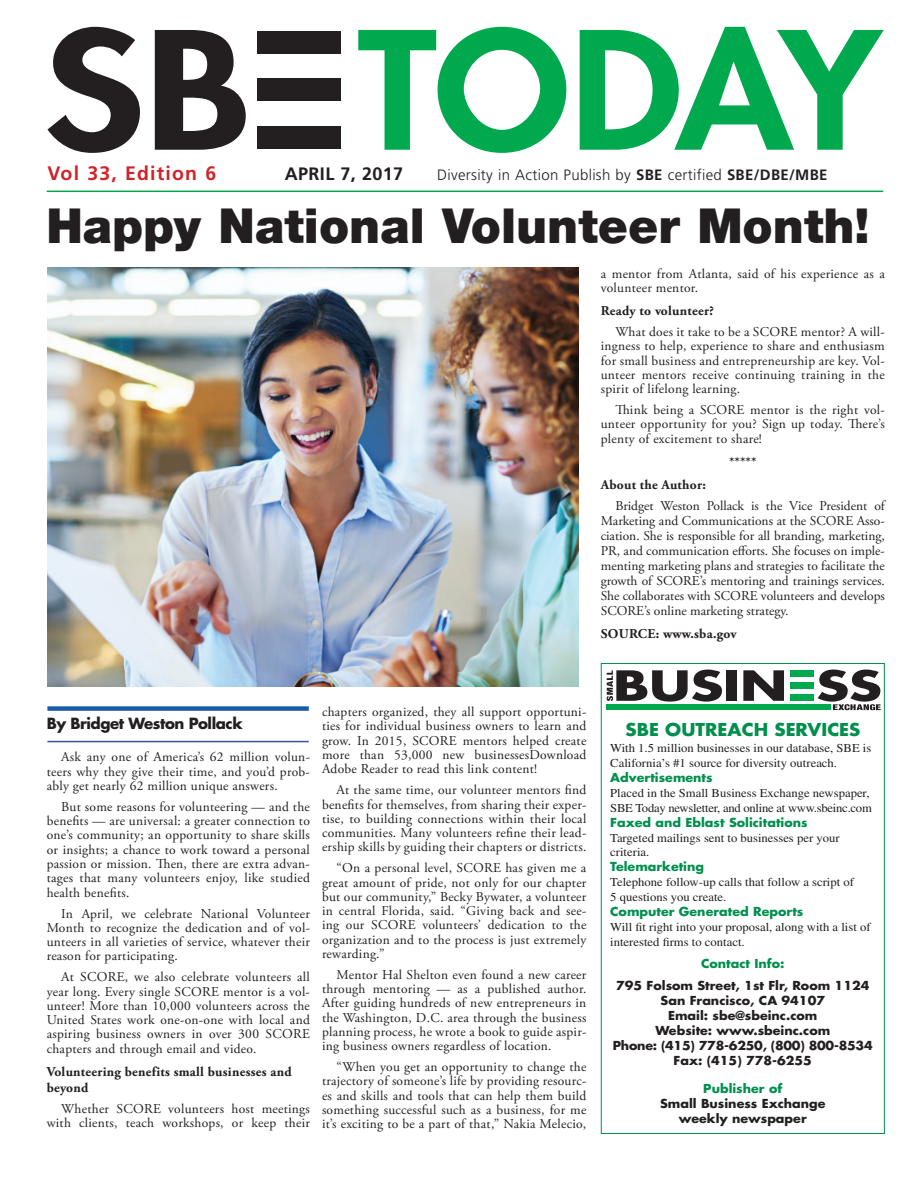
<style>
.page{position:relative;width:918px;height:1188px;background:#fff}
.page>*{position:absolute;margin:0;border:0;box-sizing:border-box;transform-origin:0 0}
.t1{font:900 48px "Helvetica Neue LT";color:#231f20}
.t2{font:700 19.5px "Frutiger";letter-spacing:.06em;color:#d1232a}
.t3{font:700 18px "Frutiger";letter-spacing:.02em;color:#231f20}
.t4{font:700 17.25px "Futura";color:#008f4d;scale:1.05 1}
.t5{font:300 15px "Frutiger";letter-spacing:.02em;color:#231f20}
.t6{font:700 15px "Futura";letter-spacing:-.03em;color:#231f20}
.t7{font:13.5px/14.2px "Adobe Garamond Pro";letter-spacing:.02em;color:#231f20;text-align:justify}
.t8{font:700 13.5px/16.2px "Adobe Garamond Pro";letter-spacing:.02em;color:#231f20}
.t9{font:12px/14.9px "Times";color:#231f20;scale:1.05 1}
.t10{font:700 12px/14.9px "Futura";color:#231f20;text-align:center;scale:1.05 1}
.t11{font:700 12px "Futura";color:#008f4d;scale:1.05 1}
.s1{font-weight:700}
</style>
<div class="page">
<hr style="left:47px;top:191px;width:836px;height:1px;background:#00a94e">
<div style="left:47px;top:706px;width:262px;height:5px;background:#185ca9"></div>
<hr style="left:47px;top:741px;width:262px;height:1px;background:#3853a3">
<div style="left:601px;top:663px;width:284px;height:471px;background:#fff;border:1px solid #008f4d"></div>
<div style="left:607px;top:705px;width:224px;height:5px;background:#00a94e"></div>
<div style="left:726px;top:670px;width:11px;height:31px;background:#231f20"></div>
<svg style="left:743px;top:670px;width:41px;height:31px"></svg>
<div style="left:790px;top:670px;width:24px;height:7px;background:#00a94e"></div>
<div style="left:790px;top:682px;width:24px;height:7px;background:#00a94e"></div>
<div style="left:790px;top:694px;width:24px;height:7px;background:#00a94e"></div>
<svg style="left:607px;top:670px;width:115px;height:32px"></svg>
<svg style="left:818px;top:670px;width:63px;height:40px"></svg>
<div style="left:257px;top:126px;width:84px;height:22px;background:#231f20"></div>
<div style="left:257px;top:78px;width:84px;height:23px;background:#231f20"></div>
<div style="left:257px;top:31px;width:84px;height:22px;background:#231f20"></div>
<svg style="left:47px;top:27px;width:93px;height:126px"></svg>
<svg style="left:155px;top:30px;width:91px;height:120px"></svg>
<svg style="left:358px;top:27px;width:208px;height:126px"></svg>
<svg style="left:580px;top:27px;width:304px;height:123px"></svg>
<img style="left:47px;top:268px;width:532px;height:419px">
<h2 class="t2" style="left:47px;top:162px;width:170px">Vol 33, Edition 6</h2>
<h3 class="t3" style="left:285px;top:163px;width:120px">APRIL 7, 2017</h3>
<p class="t5" style="left:437px;top:166px;width:392px">Diversity in Action Publish by <span class="s1">SBE</span> certified <span class="s1">SBE/DBE/MBE</span></p>
<h1 class="t1" style="left:46px;top:198px;width:825px">Happy National Volunteer Month!</h1>
<p class="t7" style="left:601px;top:267px;width:286px">a mentor from Atlanta, said of his experience as a volunteer mentor.</p>
<p class="t8" style="left:601px;top:303px;width:115px">Ready to volunteer?</p>
<p class="t7" style="left:601px;top:325px;width:286px;text-indent:15px">What does it take to be a SCORE mentor? A will&shy;ingness to help, experience to share and enthusiasm for small business and entrepreneurship are key. Vol&shy;unteer mentors receive continuing training in the spirit of lifelong learning.</p>
<p class="t7" style="left:601px;top:403px;width:286px;text-indent:15px">Think being a SCORE mentor is the right vol&shy;unteer opportunity for you? Sign up today. There’s plenty of excitement to share!</p>
<p class="t8" style="left:729px;top:453px;width:29px">*****</p>
<p class="t8" style="left:601px;top:476px;width:107px">About the Author:</p>
<p class="t7" style="left:601px;top:499px;width:286px;line-height:15px;text-indent:15px">Bridget Weston Pollack is the Vice President of Marketing and Communications at the SCORE Asso&shy;ciation. She is responsible for all branding, marketing, PR, and communication efforts. She focuses on imple&shy;menting marketing plans and strategies to facilitate the growth of SCORE’s mentoring and trainings services.<br>She collaborates with SCORE volunteers and develops SCORE’s online marketing strategy.</p>
<p class="t8" style="left:601px;top:626px;width:137px">SOURCE: www.sba.gov</p>
<p class="t6" style="left:47px;top:714px;width:197px">By Bridget Weston Pollack</p>
<p class="t7" style="left:47px;top:751px;width:265px;text-indent:15px">Ask any one of America’s 62 million volun&shy;teers why they give their time, and you’d prob&shy;ably get nearly 62 million unique answers.</p>
<p class="t7" style="left:47px;top:800px;width:265px;text-indent:15px">But some reasons for volunteering — and the benefits — are universal: a greater connection to one’s community; an opportunity to share skills or insights; a chance to work toward a personal passion or mission. Then, there are extra advan&shy;tages that many volunteers enjoy, like studied health benefits.</p>
<p class="t7" style="left:47px;top:907px;width:265px;text-indent:15px">In April, we celebrate National Volunteer Month to recognize the dedication and of vol&shy;unteers in all varieties of service, whatever their reason for participating.</p>
<p class="t7" style="left:47px;top:970px;width:265px;text-indent:15px">At SCORE, we also celebrate volunteers all year long. Every single SCORE mentor is a vol&shy;unteer! More than 10,000 volunteers across the United States work one-on-one with local and aspiring business owners in over 300 SCORE chapters and through email and video.</p>
<p class="t8" style="left:47px;top:1063px;width:246px">Volunteering benefits small businesses and beyond</p>
<p class="t7" style="left:47px;top:1102px;width:265px;text-align:right">Whether SCORE volunteers host meetings with clients, teach workshops, or keep their</p>
<p class="t7" style="left:322px;top:705px;width:266px">chapters organized, they all support opportuni&shy;ties for individual business owners to learn and grow. In 2015, SCORE mentors helped create more than 53,000 new businessesDownload Adobe Reader to read this link content!</p>
<p class="t7" style="left:322px;top:783px;width:266px;text-indent:15px">At the same time, our volunteer mentors find benefits for themselves, from sharing their exper&shy;tise, to building connections within their local communities. Many volunteers refine their lead&shy;ership skills by guiding their chapters or districts.</p>
<p class="t7" style="left:322px;top:861px;width:266px;text-indent:15px">“On a personal level, SCORE has given me a great amount of pride, not only for our chapter but our community,” Becky Bywater, a volunteer in central Florida, said. “Giving back and see&shy;ing our SCORE volunteers’ dedication to the organization and to the process is just extremely rewarding.”</p>
<p class="t7" style="left:322px;top:968px;width:266px;text-indent:15px">Mentor Hal Shelton even found a new career through mentoring — as a published author.<br>After guiding hundreds of new entrepreneurs in the Washington, D.C. area through the business planning process, he wrote a book to guide aspir&shy;ing business owners regardless of location.</p>
<p class="t7" style="left:322px;top:1060px;width:266px;text-indent:15px">“When you get an opportunity to change the trajectory of someone’s life by providing resourc&shy;es and skills and tools that can help them build something successful such as a business, for me it’s exciting to be a part of that,” Nakia Melecio,</p>
<p class="t4" style="left:626px;top:718px;width:225px">SBE OUTREACH SERVICES</p>
<p class="t9" style="left:610px;top:741px;width:250px">With 1.5 million businesses in our database, SBE is<br>California’s #1 source for diversity outreach.</p>
<p class="t11" style="left:610px;top:769px;width:99px">Advertisements</p>
<p class="t9" style="left:610px;top:785px;width:251px">Placed in the Small Business Exchange newspaper,<br>SBE Today newsletter, and online at www.sbeinc.com</p>
<p class="t11" style="left:610px;top:814px;width:189px">Faxed and Eblast Solicitations</p>
<p class="t9" style="left:610px;top:830px;width:220px">Targeted mailings sent to businesses per your criteria.</p>
<p class="t11" style="left:610px;top:859px;width:91px">Telemarketing</p>
<p class="t9" style="left:610px;top:875px;width:234px">Telephone follow-up calls that follow a script of<br>5 questions you create.</p>
<p class="t11" style="left:610px;top:904px;width:186px">Computer Generated Reports</p>
<p class="t9" style="left:610px;top:920px;width:249px">Will fit right into your proposal, along with a list of interested firms to contact.</p>
<p class="t11" style="left:701px;top:955px;width:81px">Contact Info:</p>
<p class="t10" style="left:613px;top:978px;width:249px">795 Folsom Street, 1st Flr, Room 1124<br>San Francisco, CA 94107<br>Email: sbe@sbeinc.com<br>Website: www.sbeinc.com<br>Phone: (415) 778-6250, (800) 800-8534<br>Fax: (415) 778-6255</p>
<p class="t11" style="left:703px;top:1081px;width:77px">Publisher of</p>
<p class="t10" style="left:660px;top:1096px;width:159px">Small Business Exchange weekly newspaper</p>
</div>
